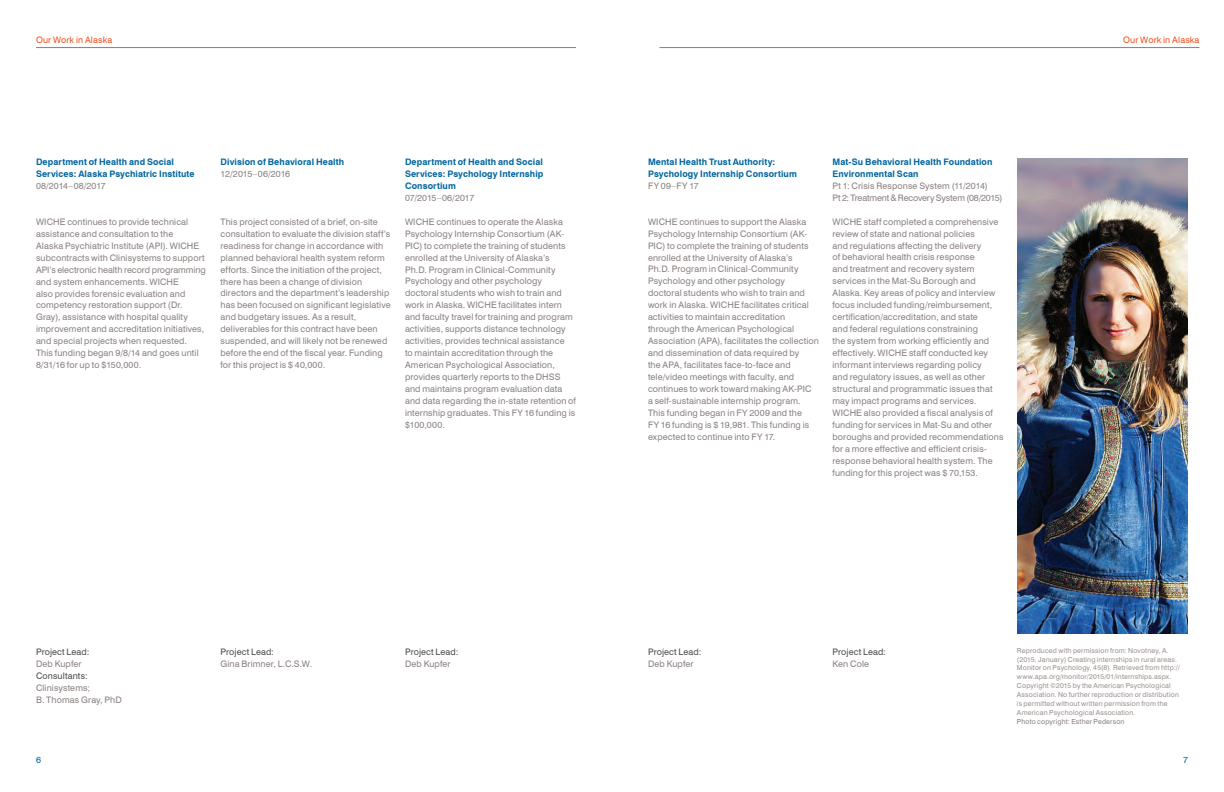
<style>
.page{position:relative;width:1224px;height:792px;background:#fff}
.page>*{position:absolute;margin:0;border:0;box-sizing:border-box;transform-origin:0 0}
.TextHead{font:9px/12px "Swiss 721 BT";letter-spacing:.015em;color:#8b8181}
.TextHead-2{font:700 9px/12px "Swiss 721 BT";letter-spacing:.01em;color:#00659f}
.Project_Lead{font:9px "Swiss 721 BT";letter-spacing:.015em;color:#4b4c4d}
.TextHead-3{font:9px "Swiss 721 BT";letter-spacing:-.015em;color:#8b8181}
.HeaderR{font:9px "Swiss 721 BT";letter-spacing:.015em;color:#ed5422}
.TextHead-4{font:9px "Swiss 721 BT";letter-spacing:-.01em;color:#8b8181}
.TextHead-5{font:9px "Swiss 721 BT";letter-spacing:-.005em;color:#8b8181}
.t1{font:9px "Swiss 721 BT";color:#00659f}
.Project_Lead-2{font:7px/9px "Swiss 721 BT";letter-spacing:.02em;color:#9b918f}
.Project_Lead-3{font:7px "Swiss 721 BT";letter-spacing:.02em;color:#8b8181}
</style>
<div class="page">
<hr style="left:36px;top:47px;width:540px;height:1px;background:#778a73">
<hr style="left:660px;top:47px;width:540px;height:1px;background:#778a73">
<img style="left:1017px;top:158px;width:171px;height:476px">
<p class="HeaderR" style="left:36px;top:34px;width:78px">Our Work in Alaska</p>
<p class="TextHead-2" style="left:36px;top:156px;width:160px">Department of Health and Social<br>Services: Alaska Psychiatric Institute</p>
<p class="TextHead" style="left:36px;top:180px;width:71px">08/2014–08/2017</p>
<p class="TextHead" style="left:36px;top:216px;width:171px">WICHE continues to provide technical assistance and consultation to the<br>Alaska Psychiatric Institute (API). WICHE subcontracts with Clinisystems to support API’s electronic health record programming and system enhancements. WICHE<br>also provides forensic evaluation and competency restoration support (Dr.<br>Gray), assistance with hospital quality improvement and accreditation initiatives, and special projects when requested.<br>This funding began 9/8/14 and goes until 8/31/16 for up to $150,000.</p>
<p class="TextHead-2" style="left:221px;top:156px;width:125px">Division of Behavioral Health</p>
<p class="TextHead-4" style="left:221px;top:168px;width:71px">12/2015–06/2016</p>
<p class="TextHead" style="left:221px;top:216px;width:172px">This project consisted of a brief, on-site consultation to evaluate the division staff’s readiness for change in accordance with planned behavioral health system reform efforts. Since the initiation of the project, there has been a change of division directors and the department’s leadership has been focused on significant legislative and budgetary issues. As a result, deliverables for this contract have been suspended, and will likely not be renewed before the end of the fiscal year. Funding for this project is $ 40,000.</p>
<p class="TextHead-2" style="left:405px;top:156px;width:140px;text-align:justify">Department of Health and Social Services: Psychology Internship Consortium</p>
<p class="TextHead-5" style="left:405px;top:192px;width:71px">07/2015–06/2017</p>
<p class="TextHead" style="left:405px;top:215px;width:172px">WICHE continues to operate the Alaska Psychology Internship Consortium (AK-PIC) to complete the training of students enrolled at the University of Alaska’s<br>Ph.D. Program in Clinical-Community Psychology and other psychology doctoral students who wish to train and work in Alaska. WICHE facilitates intern and faculty travel for training and program activities, supports distance technology activities, provides technical assistance<br>to maintain accreditation through the American Psychological Association, provides quarterly reports to the DHSS and maintains program evaluation data and data regarding the in-state retention of internship graduates. This FY 16 funding is $100,000.</p>
<p class="Project_Lead" style="left:36px;top:647px;width:55px">Project Lead:</p>
<p class="TextHead" style="left:36px;top:658px;width:47px">Deb Kupfer</p>
<p class="Project_Lead" style="left:36px;top:670px;width:53px">Consultants:</p>
<p class="TextHead" style="left:36px;top:682px;width:56px">Clinisystems;</p>
<p class="TextHead" style="left:36px;top:694px;width:87px">B. Thomas Gray, PhD</p>
<p class="Project_Lead" style="left:221px;top:646px;width:55px">Project Lead:</p>
<p class="TextHead" style="left:221px;top:658px;width:93px">Gina Brimner, L.C.S.W.</p>
<p class="Project_Lead" style="left:405px;top:646px;width:55px">Project Lead:</p>
<p class="TextHead" style="left:405px;top:658px;width:47px">Deb Kupfer</p>
<p class="TextHead-2" style="left:648px;top:156px;width:150px">Mental Health Trust Authority:<br>Psychology Internship Consortium</p>
<p class="TextHead" style="left:648px;top:180px;width:52px">FY 09–FY 17</p>
<p class="TextHead" style="left:648px;top:215px;width:173px">WICHE continues to support the Alaska Psychology Internship Consortium (AK-PIC) to complete the training of students enrolled at the University of Alaska’s<br>Ph.D. Program in Clinical-Community Psychology and other psychology doctoral students who wish to train and work in Alaska. WICHE facilitates critical activities to maintain accreditation through the American Psychological Association (APA), facilitates the collection and dissemination of data required by<br>the APA, facilitates face-to-face and tele/video meetings with faculty, and continues to work toward making AK-PIC<br>a self-sustainable internship program.<br>This funding began in FY 2009 and the<br>FY 16 funding is $ 19,981. This funding is expected to continue into FY 17.</p>
<p class="TextHead-2" style="left:833px;top:156px;width:161px">Mat-Su Behavioral Health Foundation<br>Environmental Scan</p>
<p class="TextHead" style="left:833px;top:179px;width:157px">Pt 1: Crisis Response System (11/2014)</p>
<p class="TextHead-3" style="left:833px;top:192px;width:172px">Pt 2: Treatment &amp; Recovery System (08/2015)</p>
<p class="TextHead" style="left:833px;top:215px;width:172px">WICHE staff completed a comprehensive review of state and national policies<br>and regulations affecting the delivery<br>of behavioral health crisis response<br>and treatment and recovery system services in the Mat-Su Borough and Alaska. Key areas of policy and interview focus included funding/reimbursement, certification/accreditation, and state<br>and federal regulations constraining<br>the system from working efficiently and effectively. WICHE staff conducted key informant interviews regarding policy<br>and regulatory issues, as well as other structural and programmatic issues that may impact programs and services.<br>WICHE also provided a fiscal analysis of funding for services in Mat-Su and other boroughs and provided recommendations for a more effective and efficient crisis&shy;response behavioral health system. The funding for this project was $ 70,153.</p>
<p class="HeaderR" style="left:1123px;top:34px;width:78px">Our Work in Alaska</p>
<p class="Project_Lead" style="left:648px;top:646px;width:55px">Project Lead:</p>
<p class="TextHead" style="left:648px;top:658px;width:47px">Deb Kupfer</p>
<p class="Project_Lead" style="left:833px;top:646px;width:55px">Project Lead:</p>
<p class="TextHead" style="left:833px;top:658px;width:38px">Ken Cole</p>
<p class="Project_Lead-2" style="left:1017px;top:646px;width:164px">Reproduced with permission from: Novotney, A. (2015, January) Creating internships in rural areas.<br>Monitor on Psychology, 45(8). Retrieved from http:// www.apa.org/monitor/2015/01/internships.aspx.<br>Copyright ©2015 by the American Psychological Association. No further reproduction or distribution is permitted without written permission from the American Psychological Association.</p>
<p class="Project_Lead-3" style="left:1017px;top:718px;width:109px">Photo copyright: Esther Pederson</p>
<p class="t1" style="left:36px;top:754px;width:6px">6</p>
<p class="t1" style="left:1183px;top:754px;width:6px">7</p>
</div>
